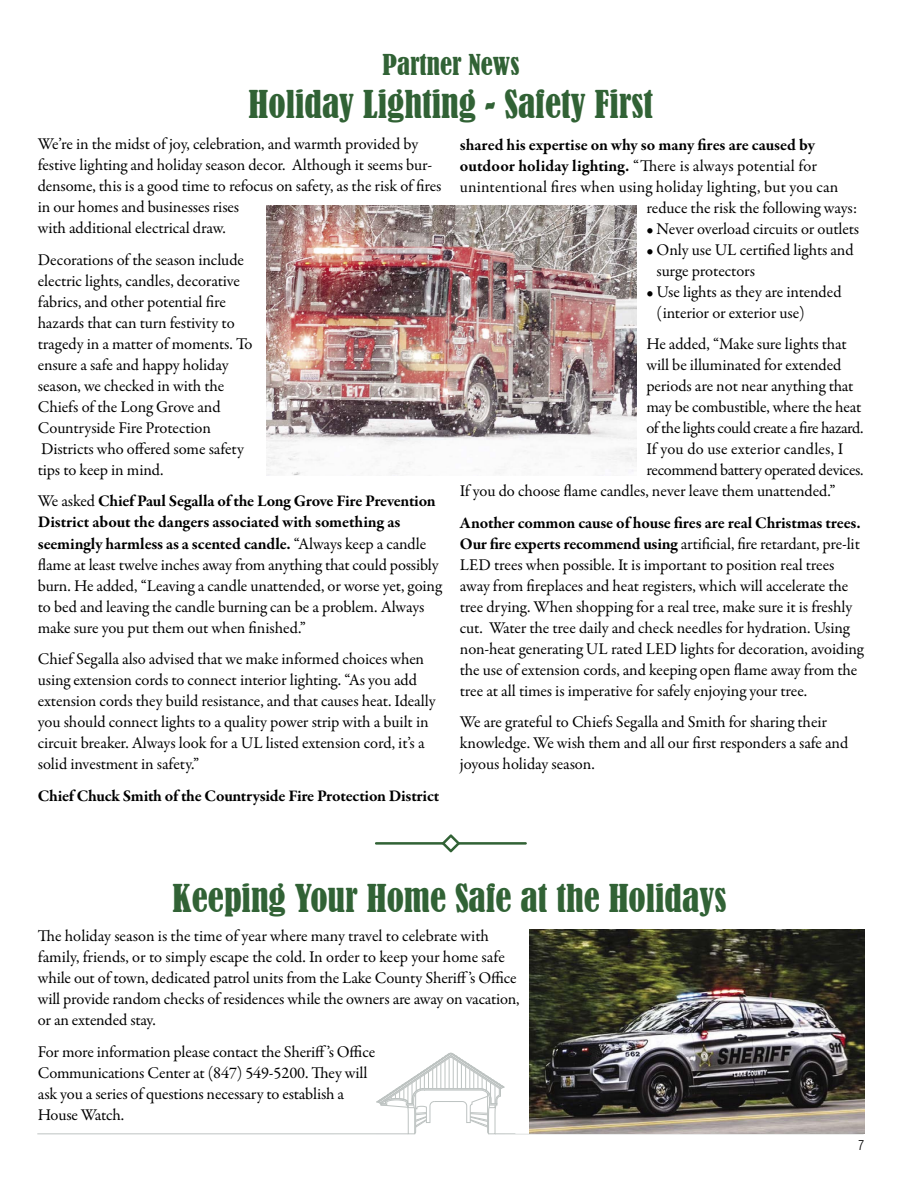
<style>
.page{position:relative;width:918px;height:1188px;background:#fff}
.page>*{position:absolute;margin:0;border:0;box-sizing:border-box;transform-origin:0 0}
.t1{font:condensed 36px "Bernard";color:#316235}
.t2{font:condensed 27px "Bernard";color:#316235}
.t3{font:16.5px/21px "Garamond Premr Pro";letter-spacing:-.01em;color:#000}
.t4{font:700 16.5px "Garamond Premr Pro";letter-spacing:-.01em;color:#000}
.t5{font:16.5px "Garamond Premr Pro";letter-spacing:-.03em;color:#000}
.t6{font:16.5px "Garamond Premr Pro";letter-spacing:.01em;color:#000}
.t7{font:300 condensed 13.5px "Helvetica LT Pro";color:#000}
.s1{font-weight:700}
</style>
<div class="page">
<svg style="left:376px;top:1053px;width:128px;height:81px"></svg>
<hr style="left:495px;top:1134px;width:369px;height:1px;background:#929b99">
<hr style="left:37px;top:1134px;width:371px;height:1px;background:#929b99">
<svg style="left:443px;top:834px;width:16px;height:18px"></svg>
<hr style="left:375px;top:842px;width:69px;height:3px;background:#316235">
<hr style="left:457px;top:842px;width:70px;height:3px;background:#316235">
<img style="left:267px;top:206px;width:370px;height:269px">
<img style="left:529px;top:929px;width:335px;height:205px">
<h2 class="t2" style="left:382px;top:49px;width:138px">Partner News</h2>
<h1 class="t1" style="left:249px;top:83px;width:406px">Holiday Lighting - Safety First</h1>
<p class="t3" style="left:38px;top:134px;width:405px">We’re in the midst of joy, celebration, and warmth provided by festive lighting and holiday season decor. Although it seems bur&shy;densome, this is a good time to refocus on safety, as the risk of fires in our homes and businesses rises<br>with additional electrical draw.</p>
<p class="t3" style="left:38px;top:250px;width:216px">Decorations of the season include electric lights, candles, decorative fabrics, and other potential fire hazards that can turn festivity to tragedy in a matter of moments. To ensure a safe and happy holiday season, we checked in with the<br>Chiefs of the Long Grove and<br>Countryside Fire Protection<br>Districts who offered some safety tips to keep in mind.</p>
<p class="t3" style="left:38px;top:491px;width:406px">We asked <span class="s1">Chief Paul Segalla of the Long Grove Fire Prevention District about the dangers associated with something as seemingly harmless as a scented candle.</span> “Always keep a candle flame at least twelve inches away from anything that could possibly burn. He added, “Leaving a candle unattended, or worse yet, going to bed and leaving the candle burning can be a problem. Always make sure you put them out when finished.”</p>
<p class="t3" style="left:38px;top:649px;width:399px">Chief Segalla also advised that we make informed choices when using extension cords to connect interior lighting. “As you add extension cords they build resistance, and that causes heat. Ideally you should connect lights to a quality power strip with a built in circuit breaker. Always look for a UL listed extension cord, it’s a solid investment in safety.”</p>
<p class="t4" style="left:38px;top:785px;width:403px">Chief Chuck Smith of the Countryside Fire Protection District</p>
<p class="t4" style="left:460px;top:134px;width:357px">shared his expertise on why so many fires are caused by</p>
<p class="t3" style="left:460px;top:155px;width:359px"><span class="s1">outdoor holiday lighting.</span> “There is always potential for</p>
<p class="t3" style="left:460px;top:176px;width:380px">unintentional fires when using holiday lighting, but you can</p>
<p class="t3" style="left:646px;top:197px;width:212px">reduce the risk the following ways:</p>
<p class="t3" style="left:646px;top:218px;width:214px">• Never overload circuits or outlets</p>
<p class="t3" style="left:657px;top:239px;width:199px;text-indent:-10px">• Only use UL certified lights and surge protectors</p>
<p class="t3" style="left:657px;top:281px;width:186px;text-indent:-10px">• Use lights as they are intended (interior or exterior use)</p>
<p class="t3" style="left:646px;top:334px;width:202px">He added, “Make sure lights that</p>
<p class="t3" style="left:646px;top:355px;width:197px">will be illuminated for extended</p>
<p class="t3" style="left:646px;top:376px;width:209px">periods are not near anything that</p>
<p class="t3" style="left:646px;top:397px;width:216px">may be combustible, where the heat</p>
<p class="t3" style="left:646px;top:418px;width:218px">of the lights could create a fire hazard.</p>
<p class="t6" style="left:646px;top:439px;width:198px">If you do use exterior candles, I</p>
<p class="t5" style="left:646px;top:460px;width:219px">recommend battery operated devices.</p>
<p class="t3" style="left:460px;top:481px;width:377px">If you do choose flame candles, never leave them unattended.”</p>
<p class="t3" style="left:460px;top:512px;width:405px"><span class="s1">Another common cause of house fires are real Christmas trees.<br>Our fire experts recommend using</span> artificial, fire retardant, pre-lit LED trees when possible. It is important to position real trees away from fireplaces and heat registers, which will accelerate the tree drying. When shopping for a real tree, make sure it is freshly cut. Water the tree daily and check needles for hydration. Using non-heat generating UL rated LED lights for decoration, avoiding the use of extension cords, and keeping open flame away from the tree at all times is imperative for safely enjoying your tree.</p>
<p class="t3" style="left:460px;top:712px;width:390px">We are grateful to Chiefs Segalla and Smith for sharing their knowledge. We wish them and all our first responders a safe and joyous holiday season.</p>
<h1 class="t1" style="left:173px;top:877px;width:555px">Keeping Your Home Safe at the Holidays</h1>
<p class="t3" style="left:38px;top:926px;width:483px">The holiday season is the time of year where many travel to celebrate with family, friends, or to simply escape the cold. In order to keep your home safe while out of town, dedicated patrol units from the Lake County Sheriff’s Office will provide random checks of residences while the owners are away on vacation, or an extended stay.</p>
<p class="t3" style="left:38px;top:1041px;width:339px">For more information please contact the Sheriff’s Office Communications Center at (847) 549-5200. They will ask you a series of questions necessary to establish a House Watch.</p>
<p class="t7" style="left:858px;top:1136px;width:7px">7</p>
</div>
